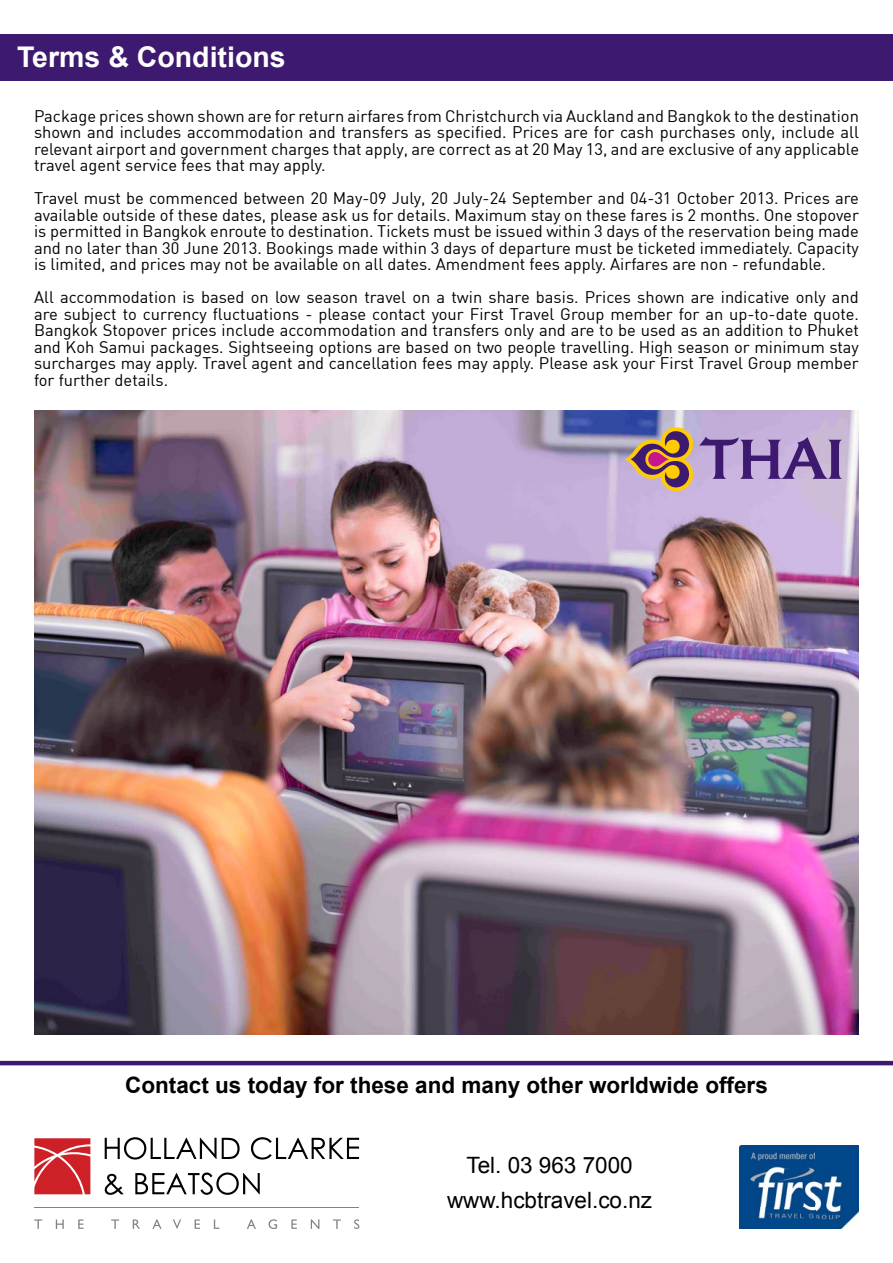
<style>
.page{position:relative;width:893px;height:1263px;background:#fff}
.page>*{position:absolute;margin:0;border:0;box-sizing:border-box;transform-origin:0 0}
.t1{font:700 28.5px "Arial";color:#fff}
.t2{font:700 22.5px "Arial";color:#000}
.t3{font:22.5px/34.5px "Arial";color:#000;text-align:center}
.t4{font:16.5px/16.5px "DIN";color:#000;text-align:justify}
</style>
<div class="page">
<hr style="left:0;top:1061px;width:893px;height:4px;background:#3d1a6f">
<div style="left:0;top:34px;width:893px;height:47px;background:#3d1a6f"></div>
<img style="left:34px;top:410px;width:825px;height:624px">
<svg style="left:625px;top:427px;width:68px;height:64px"></svg>
<svg style="left:699px;top:436px;width:143px;height:43px"></svg>
<hr style="left:34px;top:1207px;width:325px;height:1px;background:#808285">
<svg style="left:105px;top:1137px;width:135px;height:22px"></svg>
<svg style="left:251px;top:1137px;width:108px;height:22px"></svg>
<svg style="left:105px;top:1174px;width:19px;height:21px"></svg>
<svg style="left:135px;top:1172px;width:125px;height:23px"></svg>
<svg style="left:34px;top:1138px;width:56px;height:56px"></svg>
<svg style="left:34px;top:1219px;width:8px;height:10px"></svg>
<svg style="left:56px;top:1219px;width:8px;height:10px"></svg>
<svg style="left:78px;top:1219px;width:6px;height:10px"></svg>
<svg style="left:111px;top:1219px;width:8px;height:10px"></svg>
<svg style="left:133px;top:1219px;width:7px;height:10px"></svg>
<svg style="left:152px;top:1219px;width:10px;height:10px"></svg>
<svg style="left:173px;top:1219px;width:8px;height:10px"></svg>
<svg style="left:195px;top:1219px;width:5px;height:10px"></svg>
<svg style="left:214px;top:1219px;width:5px;height:10px"></svg>
<svg style="left:247px;top:1219px;width:9px;height:10px"></svg>
<svg style="left:269px;top:1219px;width:8px;height:10px"></svg>
<svg style="left:291px;top:1219px;width:6px;height:10px"></svg>
<svg style="left:311px;top:1219px;width:8px;height:10px"></svg>
<svg style="left:333px;top:1219px;width:8px;height:10px"></svg>
<svg style="left:354px;top:1219px;width:5px;height:10px"></svg>
<img style="left:740px;top:1145px;width:119px;height:84px">
<h1 class="t1" style="left:17px;top:38px;width:270px">Terms &amp; Conditions</h1>
<p class="t4" style="left:34px;top:107px;width:826px">Package prices shown shown are for return airfares from Christchurch via Auckland and Bangkok to the destination shown and includes accommodation and transfers as specified. Prices are for cash purchases only, include all relevant airport and government charges that apply, are correct as at 20 May 13, and are exclusive of any applicable travel agent service fees that may apply.</p>
<p class="t4" style="left:34px;top:189px;width:826px">Travel must be commenced between 20 May-09 July, 20 July-24 September and 04-31 October 2013. Prices are available outside of these dates, please ask us for details. Maximum stay on these fares is 2 months. One stopover is permitted in Bangkok enroute to destination. Tickets must be issued within 3 days of the reservation being made and no later than 30 June 2013. Bookings made within 3 days of departure must be ticketed immediately. Capacity is limited, and prices may not be available on all dates. Amendment fees apply. Airfares are non - refundable.</p>
<p class="t4" style="left:34px;top:288px;width:826px">All accommodation is based on low season travel on a twin share basis. Prices shown are indicative only and are subject to currency fluctuations - please contact your First Travel Group member for an up-to-date quote.<br>Bangkok Stopover prices include accommodation and transfers only and are to be used as an addition to Phuket and Koh Samui packages. Sightseeing options are based on two people travelling. High season or minimum stay surcharges may apply. Travel agent and cancellation fees may apply. Please ask your First Travel Group member for further details.</p>
<h2 class="t2" style="left:125px;top:1070px;width:644px">Contact us today for these and many other worldwide offers</h2>
<h2 class="t3" style="left:447px;top:1148px;width:207px">Tel. 03 963 7000 www.hcbtravel.co.nz</h2>
</div>
